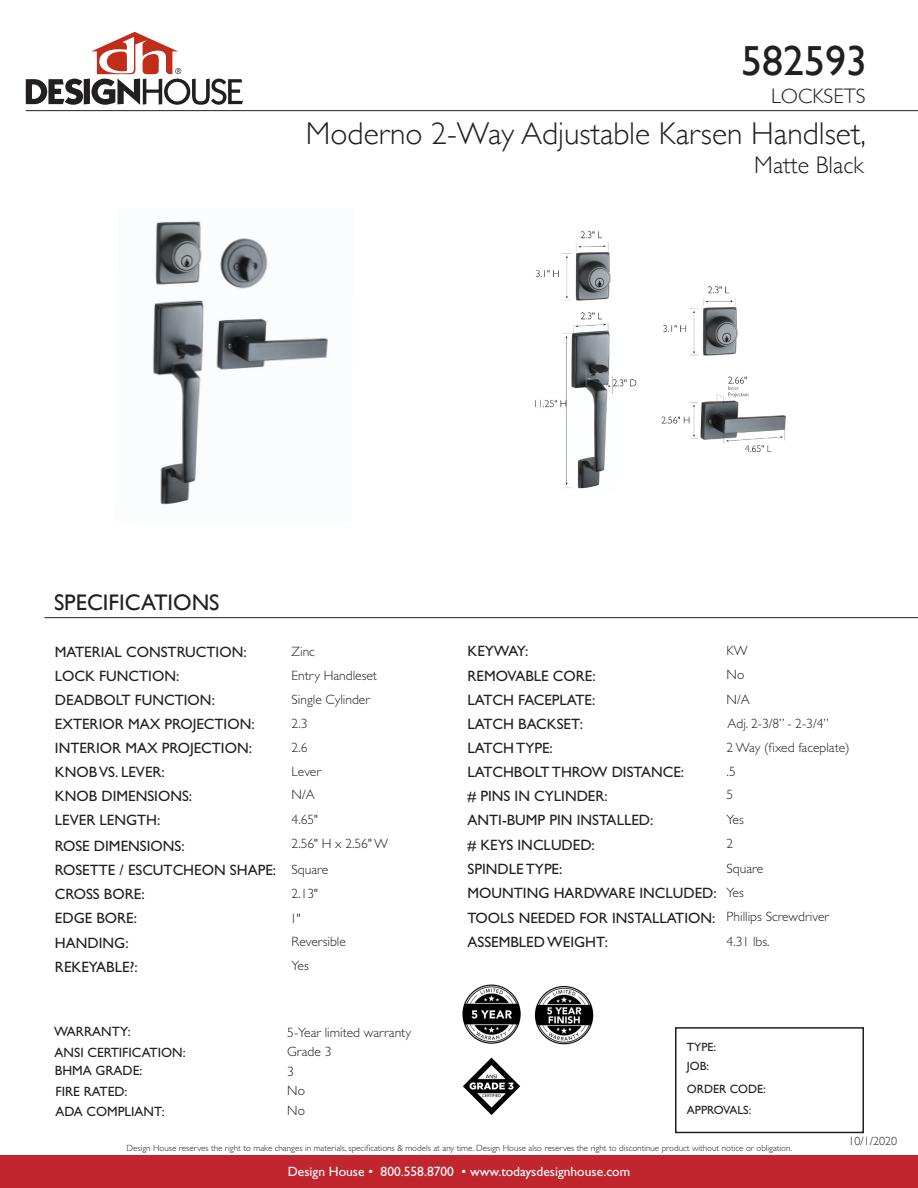
<style>
.page{position:relative;width:918px;height:1188px;background:#fff}
.page>*{position:absolute;margin:0;border:0;box-sizing:border-box;transform-origin:0 0}
.t1{font:42px "Gill Sans";color:#231f20}
.t2{font:300 31.5px "Gill Sans";color:#231f20}
.t3{font:300 24px "Gill Sans";color:#231f20}
.t4{font:22.5px "Gill Sans";color:#231f20}
.t5{font:300 21px "Gill Sans";color:#231f20}
.t6{font:15px "Gill Sans Std";color:#231f20}
.t7{font:300 13.5px "Gill Sans Std";color:#231f20}
.t8{font:13.5px "Gill Sans Std";color:#231f20}
.t9{font:13.5px "Gill Sans Std";color:#fff}
.t10{font:12px "Gill Sans Std";color:#231f20}
.t11{font:12px "Gill Sans";color:#231f20}
.t12{font:300 12px "Gill Sans";color:#231f20}
.t13{font:300 9px "Gill Sans Std";color:#231f20}
</style>
<div class="page">
<svg style="left:26px;top:32px;width:217px;height:73px"></svg>
<div style="left:0;top:1156px;width:918px;height:32px;background:#c1262f"></div>
<div style="left:675px;top:1027px;width:189px;height:106px;border:2px solid #231f20"></div>
<hr style="left:26px;top:110px;width:892px;height:1px;background:#231f20">
<hr style="left:44px;top:617px;width:874px;height:1px;background:#231f20">
<img style="left:152px;top:221px;width:176px;height:284px">
<img style="left:535px;top:231px;width:251px;height:258px">
<img style="left:462px;top:984px;width:59px;height:60px">
<img style="left:534px;top:986px;width:60px;height:59px">
<img style="left:463px;top:1057px;width:58px;height:58px">
<p class="t1" style="left:741px;top:36px;width:127px">582593</p>
<p class="t5" style="left:771px;top:79px;width:96px">LOCKSETS</p>
<p class="t2" style="left:306px;top:108px;width:562px">Moderno 2-Way Adjustable Karsen Handlset,</p>
<p class="t3" style="left:754px;top:147px;width:111px">Matte Black</p>
<p class="t4" style="left:54px;top:589px;width:167px">SPECIFICATIONS</p>
<p class="t6" style="left:55px;top:643px;width:193px">MATERIAL CONSTRUCTION:</p>
<p class="t7" style="left:292px;top:644px;width:25px">Zinc</p>
<p class="t6" style="left:55px;top:667px;width:126px">LOCK FUNCTION:</p>
<p class="t7" style="left:292px;top:668px;width:87px">Entry Handleset</p>
<p class="t6" style="left:55px;top:692px;width:162px">DEADBOLT FUNCTION:</p>
<p class="t7" style="left:292px;top:692px;width:80px">Single Cylinder</p>
<p class="t6" style="left:55px;top:716px;width:201px">EXTERIOR MAX PROJECTION:</p>
<p class="t7" style="left:292px;top:716px;width:17px">2.3</p>
<p class="t6" style="left:55px;top:740px;width:199px">INTERIOR MAX PROJECTION:</p>
<p class="t7" style="left:292px;top:740px;width:17px">2.6</p>
<p class="t6" style="left:55px;top:764px;width:111px">KNOB VS. LEVER:</p>
<p class="t7" style="left:292px;top:764px;width:31px">Lever</p>
<p class="t6" style="left:55px;top:812px;width:107px">LEVER LENGTH:</p>
<p class="t7" style="left:292px;top:812px;width:28px">4.65"</p>
<p class="t6" style="left:55px;top:788px;width:139px">KNOB DIMENSIONS:</p>
<p class="t7" style="left:292px;top:787px;width:25px">N/A</p>
<p class="t6" style="left:55px;top:837px;width:131px">ROSE DIMENSIONS:</p>
<p class="t7" style="left:292px;top:836px;width:98px">2.56" H x 2.56" W</p>
<p class="t6" style="left:55px;top:861px;width:223px">ROSETTE / ESCUTCHEON SHAPE:</p>
<p class="t7" style="left:292px;top:862px;width:38px">Square</p>
<p class="t6" style="left:55px;top:885px;width:91px">CROSS BORE:</p>
<p class="t6" style="left:55px;top:909px;width:84px">EDGE BORE:</p>
<p class="t6" style="left:55px;top:934px;width:75px">HANDING:</p>
<p class="t6" style="left:55px;top:958px;width:84px">REKEYABLE?:</p>
<p class="t8" style="left:54px;top:1024px;width:78px">WARRANTY:</p>
<p class="t8" style="left:55px;top:1044px;width:133px">ANSI CERTIFICATION:</p>
<p class="t7" style="left:292px;top:886px;width:28px">2.13"</p>
<p class="t7" style="left:292px;top:934px;width:56px">Reversible</p>
<p class="t7" style="left:292px;top:958px;width:19px">Yes</p>
<p class="t7" style="left:290px;top:910px;width:12px">1"</p>
<p class="t7" style="left:287px;top:1025px;width:125px">5-Year limited warranty</p>
<p class="t7" style="left:287px;top:1044px;width:46px">Grade 3</p>
<p class="t8" style="left:55px;top:1063px;width:89px">BHMA GRADE:</p>
<p class="t8" style="left:55px;top:1083px;width:74px">FIRE RATED:</p>
<p class="t8" style="left:55px;top:1104px;width:111px">ADA COMPLIANT:</p>
<p class="t7" style="left:287px;top:1103px;width:19px">No</p>
<p class="t7" style="left:287px;top:1064px;width:8px">3</p>
<p class="t7" style="left:287px;top:1083px;width:19px">No</p>
<p class="t6" style="left:468px;top:643px;width:63px">KEYWAY:</p>
<p class="t7" style="left:727px;top:643px;width:23px">KW</p>
<p class="t6" style="left:468px;top:691px;width:129px">LATCH FACEPLATE:</p>
<p class="t7" style="left:727px;top:692px;width:25px">N/A</p>
<p class="t6" style="left:468px;top:715px;width:117px">LATCH BACKSET:</p>
<p class="t7" style="left:728px;top:716px;width:103px">Adj. 2-3/8” - 2-3/4”</p>
<p class="t6" style="left:468px;top:667px;width:130px">REMOVABLE CORE:</p>
<p class="t7" style="left:727px;top:667px;width:19px">No</p>
<p class="t6" style="left:468px;top:739px;width:87px">LATCH TYPE:</p>
<p class="t7" style="left:727px;top:740px;width:125px">2 Way (fixed faceplate)</p>
<p class="t6" style="left:468px;top:763px;width:218px">LATCHBOLT THROW DISTANCE:</p>
<p class="t7" style="left:727px;top:764px;width:11px">.5</p>
<p class="t6" style="left:468px;top:811px;width:187px">ANTI-BUMP PIN INSTALLED:</p>
<p class="t7" style="left:727px;top:812px;width:19px">Yes</p>
<p class="t6" style="left:468px;top:787px;width:142px"># PINS IN CYLINDER:</p>
<p class="t7" style="left:727px;top:787px;width:8px">5</p>
<p class="t6" style="left:468px;top:837px;width:129px"># KEYS INCLUDED:</p>
<p class="t7" style="left:727px;top:836px;width:8px">2</p>
<p class="t6" style="left:468px;top:861px;width:96px">SPINDLE TYPE:</p>
<p class="t7" style="left:727px;top:861px;width:38px">Square</p>
<p class="t6" style="left:468px;top:884px;width:251px">MOUNTING HARDWARE INCLUDED:</p>
<p class="t7" style="left:727px;top:885px;width:19px">Yes</p>
<p class="t6" style="left:468px;top:910px;width:249px">TOOLS NEEDED FOR INSTALLATION:</p>
<p class="t7" style="left:727px;top:909px;width:104px">Phillips Screwdriver</p>
<p class="t6" style="left:468px;top:934px;width:142px">ASSEMBLED WEIGHT:</p>
<p class="t7" style="left:727px;top:934px;width:44px">4.31 lbs.</p>
<p class="t10" style="left:687px;top:1040px;width:31px">TYPE:</p>
<p class="t10" style="left:687px;top:1059px;width:24px">JOB:</p>
<p class="t11" style="left:687px;top:1082px;width:80px">ORDER CODE:</p>
<p class="t10" style="left:687px;top:1103px;width:66px">APPROVALS:</p>
<p class="t13" style="left:127px;top:1143px;width:667px">Design House reserves the right to make changes in materials, specifications &amp; models at any time. Design House also reserves the right to discontinue product without notice or obligation.</p>
<p class="t9" style="left:288px;top:1164px;width:344px">Design House • 800.558.8700 • www.todaysdesignhouse.com</p>
<p class="t12" style="left:849px;top:1132px;width:50px">10/1/2020</p>
</div>
